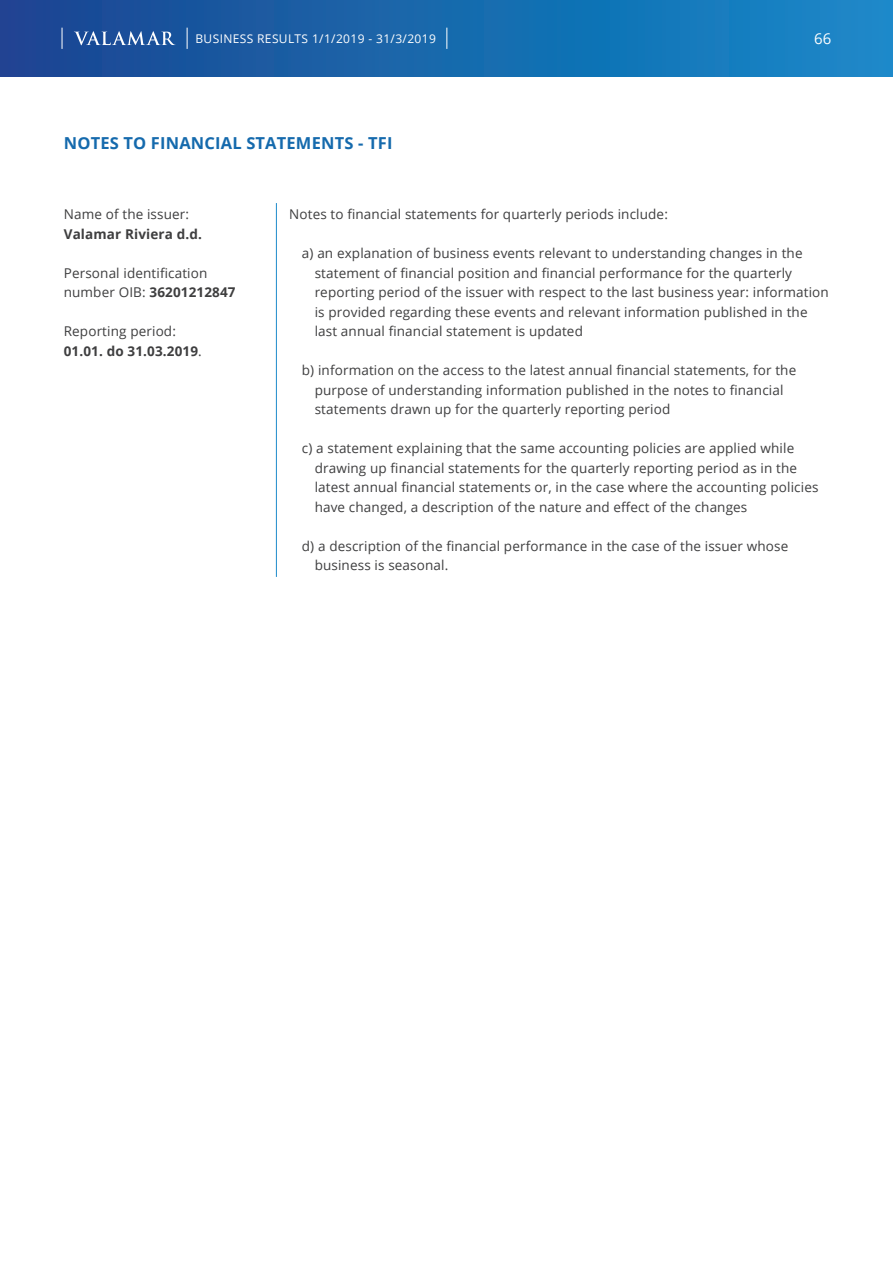
<style>
.page{position:relative;width:893px;height:1263px;background:#fff}
.page>*{position:absolute;margin:0;border:0;box-sizing:border-box;transform-origin:0 0}
.t1{font:700 16.5px "Open Sans";letter-spacing:.01em;color:#156aad}
.t2{font:15px "Open Sans";color:#fff}
.t3{font:13.5px/19.5px "Open Sans";letter-spacing:.01em;color:#3e3e3f}
.t4{font:700 13.5px/19.5px "Open Sans";letter-spacing:.01em;color:#3e3e3f}
.t5{font:12px "Open Sans";letter-spacing:.03em;color:#fff}
.s1{font-weight:700}
.s2{font-weight:400}
</style>
<div class="page">
<div style="left:0;top:0;width:893px;height:77px;background:linear-gradient(to right,#1b4591,#158bc9)"></div>
<svg style="left:74px;top:31px;width:101px;height:14px"></svg>
<svg style="left:187px;top:28px;width:1px;height:21px"></svg>
<svg style="left:62px;top:28px;width:1px;height:21px"></svg>
<svg style="left:446px;top:28px;width:1px;height:21px"></svg>
<hr style="left:276px;top:203px;width:1px;height:374px;background:#1d8acb">
<p class="t5" style="left:195px;top:30px;width:242px">BUSINESS RESULTS 1/1/2019 - 31/3/2019</p>
<p class="t2" style="left:814px;top:28px;width:19px">66</p>
<p class="t1" style="left:64px;top:131px;width:330px">NOTES TO FINANCIAL STATEMENTS - TFI</p>
<p class="t3" style="left:64px;top:204px;width:127px">Name of the issuer:</p>
<p class="t4" style="left:64px;top:224px;width:140px">Valamar Riviera d.d.</p>
<p class="t3" style="left:64px;top:263px;width:173px">Personal identification number OIB: <span class="s1">36201212847</span></p>
<p class="t4" style="left:64px;top:321px;width:140px"><span class="s2">Reporting period:<br></span>01.01. do 31.03.2019<span class="s2">.</span></p>
<p class="t3" style="left:289px;top:204px;width:380px">Notes to financial statements for quarterly periods include:</p>
<p class="t3" style="left:315px;top:243px;width:516px;text-indent:-13px">a) an explanation of business events relevant to understanding changes in the statement of financial position and financial performance for the quarterly reporting period of the issuer with respect to the last business year: information is provided regarding these events and relevant information published in the last annual financial statement is updated</p>
<p class="t3" style="left:315px;top:360px;width:483px;text-indent:-13px">b) information on the access to the latest annual financial statements, for the purpose of understanding information published in the notes to financial statements drawn up for the quarterly reporting period</p>
<p class="t3" style="left:315px;top:438px;width:505px;text-indent:-13px">c) a statement explaining that the same accounting policies are applied while drawing up financial statements for the quarterly reporting period as in the latest annual financial statements or, in the case where the accounting policies have changed, a description of the nature and effect of the changes</p>
<p class="t3" style="left:315px;top:536px;width:475px;text-indent:-13px">d) a description of the financial performance in the case of the issuer whose business is seasonal.</p>
</div>
